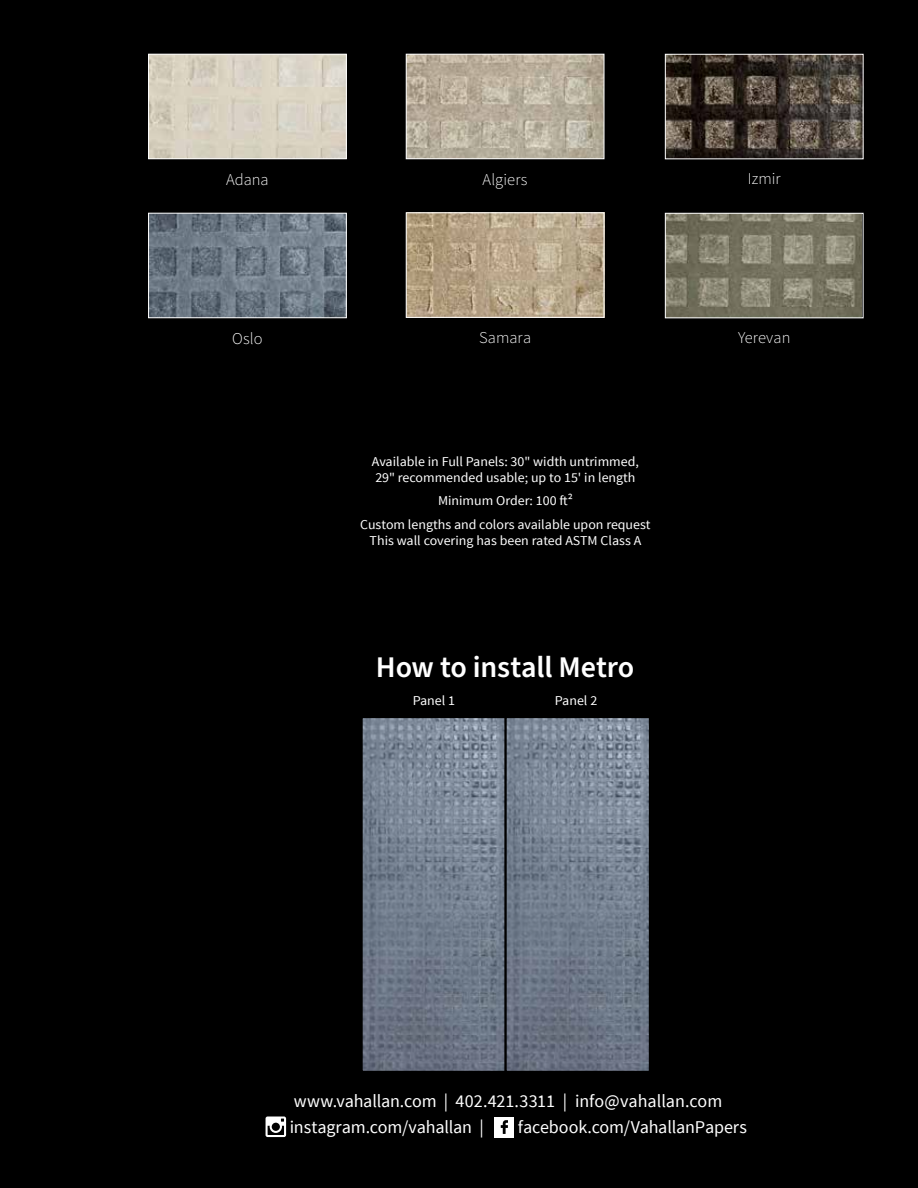
<style>
.page{position:relative;width:918px;height:1188px;background:#000}
.page>*{position:absolute;margin:0;border:0;box-sizing:border-box;transform-origin:0 0}
.t1{font:600 30px "Source Sans Pro";letter-spacing:-.005em;color:#fff}
.t2{font:18px/25.7px "Source Sans Pro";letter-spacing:-.005em;color:#fff}
.t3{font:300 16.5px "Source Sans Pro";letter-spacing:.005em;color:#fff}
.t4{font:13.5px/16.5px "Source Sans Pro";color:#fff}
</style>
<div class="page">
<img style="left:363px;top:719px;width:285px;height:351px">
<div style="left:360px;top:716px;width:147px;height:357px;border:2px solid #000"></div>
<img style="left:408px;top:56px;width:194px;height:101px">
<div style="left:406px;top:54px;width:198px;height:105px;border:1px solid #fff"></div>
<img style="left:408px;top:215px;width:194px;height:101px">
<div style="left:406px;top:213px;width:198px;height:105px;border:1px solid #fff"></div>
<img style="left:150px;top:56px;width:195px;height:101px">
<div style="left:148px;top:54px;width:199px;height:105px;border:1px solid #fff"></div>
<img style="left:667px;top:56px;width:194px;height:101px">
<div style="left:665px;top:54px;width:198px;height:105px;border:1px solid #fff"></div>
<img style="left:150px;top:215px;width:195px;height:101px">
<div style="left:148px;top:213px;width:199px;height:105px;border:1px solid #fff"></div>
<img style="left:667px;top:215px;width:194px;height:101px">
<div style="left:665px;top:213px;width:198px;height:105px;border:1px solid #fff"></div>
<div style="left:504px;top:716px;width:147px;height:357px;border:2px solid #000"></div>
<svg style="left:266px;top:1117px;width:20px;height:20px"></svg>
<div style="left:495px;top:1117px;width:19px;height:20px;background:#fff"></div>
<svg style="left:501px;top:1120px;width:7px;height:14px"></svg>
<p class="t3" style="left:226px;top:168px;width:44px">Adana</p>
<p class="t3" style="left:748px;top:168px;width:34px">Izmir</p>
<p class="t3" style="left:483px;top:168px;width:46px">Algiers</p>
<p class="t3" style="left:232px;top:327px;width:32px">Oslo</p>
<p class="t3" style="left:738px;top:327px;width:54px">Yerevan</p>
<p class="t3" style="left:479px;top:327px;width:53px">Samara</p>
<p class="t4" style="left:372px;top:453px;width:268px">Available in Full Panels: 30" width untrimmed,<br>29" recommended usable; up to 15' in length</p>
<p class="t4" style="left:360px;top:489px;width:292px;line-height:23.2px;text-align:center">Minimum Order: 100 ft²<br>Custom lengths and colors available upon request</p>
<p class="t4" style="left:370px;top:533px;width:273px">This wall covering has been rated ASTM Class A</p>
<h1 class="t1" style="left:376px;top:647px;width:260px">How to install Metro</h1>
<p class="t4" style="left:413px;top:693px;width:44px">Panel 1</p>
<p class="t4" style="left:555px;top:693px;width:44px">Panel 2</p>
<h2 class="t2" style="left:290px;top:1088px;width:434px">www.vahallan.com | 402.421.3311 | info@vahallan.com instagram.com/vahallan |</h2>
<h2 class="t2" style="left:518px;top:1114px;width:231px">facebook.com/VahallanPapers</h2>
</div>
